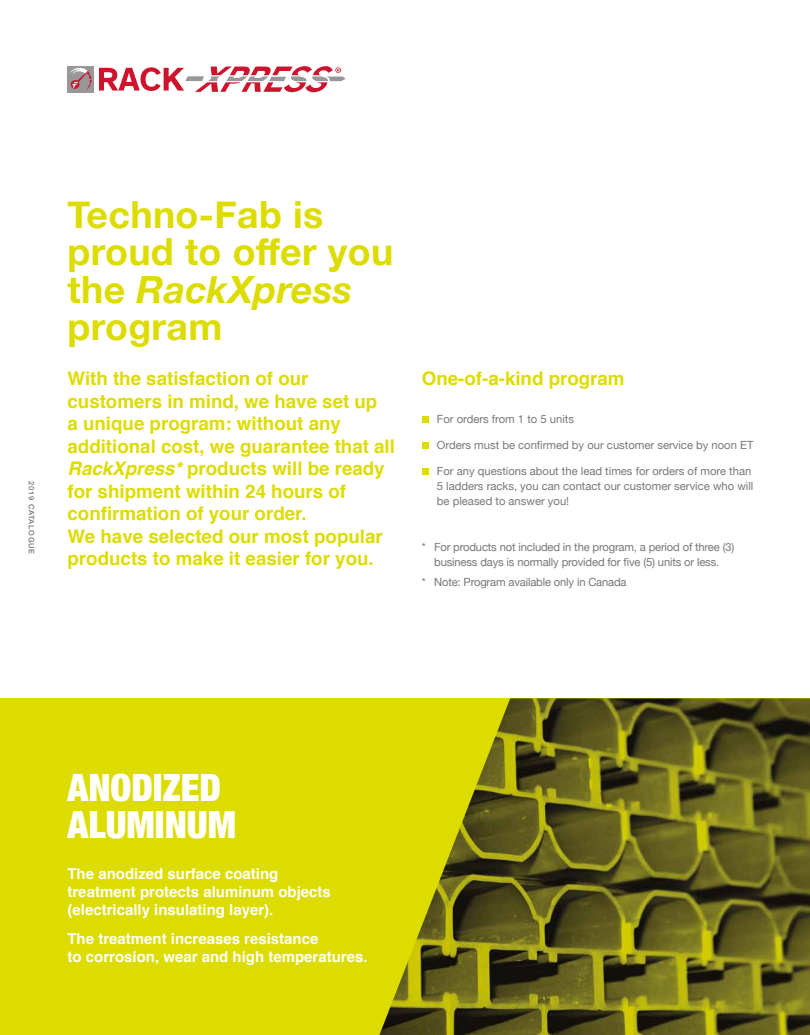
<style>
.page{position:relative;width:810px;height:1035px;background:#fff}
.page>*{position:absolute;margin:0;border:0;box-sizing:border-box;transform-origin:0 0}
.t1{font:700 37.5px/37.5px "Helvetica Neue";letter-spacing:.01em;color:#dddc00}
.t2{font:900 condensed 37.5px/37.5px "Helvetica Neue";color:#fff}
.t3{font:700 18.75px/22.5px "Helvetica";color:#dddc00}
.t4{font:700 15px/18px "Helvetica";color:#fff}
.t5{font:11.25px/15px "Helvetica Neue";color:#76777a}
.t6{font:500 7.5px "Helvetica Neue";letter-spacing:.1em;color:#76777a}
.s1{font-style:italic}
</style>
<div class="page">
<div style="left:0;top:698px;width:810px;height:337px;background:#dddc00"></div>
<div style="left:422px;top:416px;width:7px;height:7px;background:#dddc00"></div>
<div style="left:422px;top:442px;width:7px;height:7px;background:#dddc00"></div>
<div style="left:422px;top:469px;width:7px;height:6px;background:#dddc00"></div>
<svg style="left:99px;top:66px;width:247px;height:26px"></svg>
<div style="left:68px;top:66px;width:26px;height:26px;background:#98989a"></div>
<svg style="left:70px;top:68px;width:22px;height:22px"></svg>
<img style="left:379px;top:698px;width:431px;height:337px">
<p class="t6" style="left:38px;top:481px;width:74px;rotate:90deg">2019 CATALOGUE</p>
<h1 class="t1" style="left:67px;top:197px;width:327px">Techno-Fab is proud to offer you the <span class="s1">RackXpress </span>program</h1>
<p class="t3" style="left:68px;top:368px;width:329px">With the satisfaction of our customers in mind, we have set up<br>a unique program: without any additional cost, we guarantee that all<br><span class="s1">RackXpress*</span> products will be ready for shipment within 24 hours of confirmation of your order.<br>We have selected our most popular products to make it easier for you.</p>
<h2 class="t3" style="left:422px;top:368px;width:204px">One-of-a-kind program</h2>
<p class="t5" style="left:437px;top:412px;width:139px">For orders from 1 to 5 units</p>
<p class="t5" style="left:437px;top:438px;width:318px">Orders must be confirmed by our customer service by noon ET</p>
<p class="t5" style="left:437px;top:464px;width:318px">For any questions about the lead times for orders of more than<br>5 ladders racks, you can contact our customer service who will be pleased to answer you!</p>
<p class="t5" style="left:422px;top:540px;width:314px;text-align:center">* For products not included in the program, a period of three (3) business days is normally provided for five (5) units or less.</p>
<p class="t5" style="left:422px;top:575px;width:206px">* Note: Program available only in Canada</p>
<h1 class="t2" style="left:68px;top:767px;width:170px">ANODIZED<br>ALUMINUM</h1>
<h3 class="t4" style="left:68px;top:865px;width:265px">The anodized surface coating treatment protects aluminum objects (electrically insulating layer).</h3>
<h3 class="t4" style="left:68px;top:930px;width:302px">The treatment increases resistance<br>to corrosion, wear and high temperatures.</h3>
</div>
